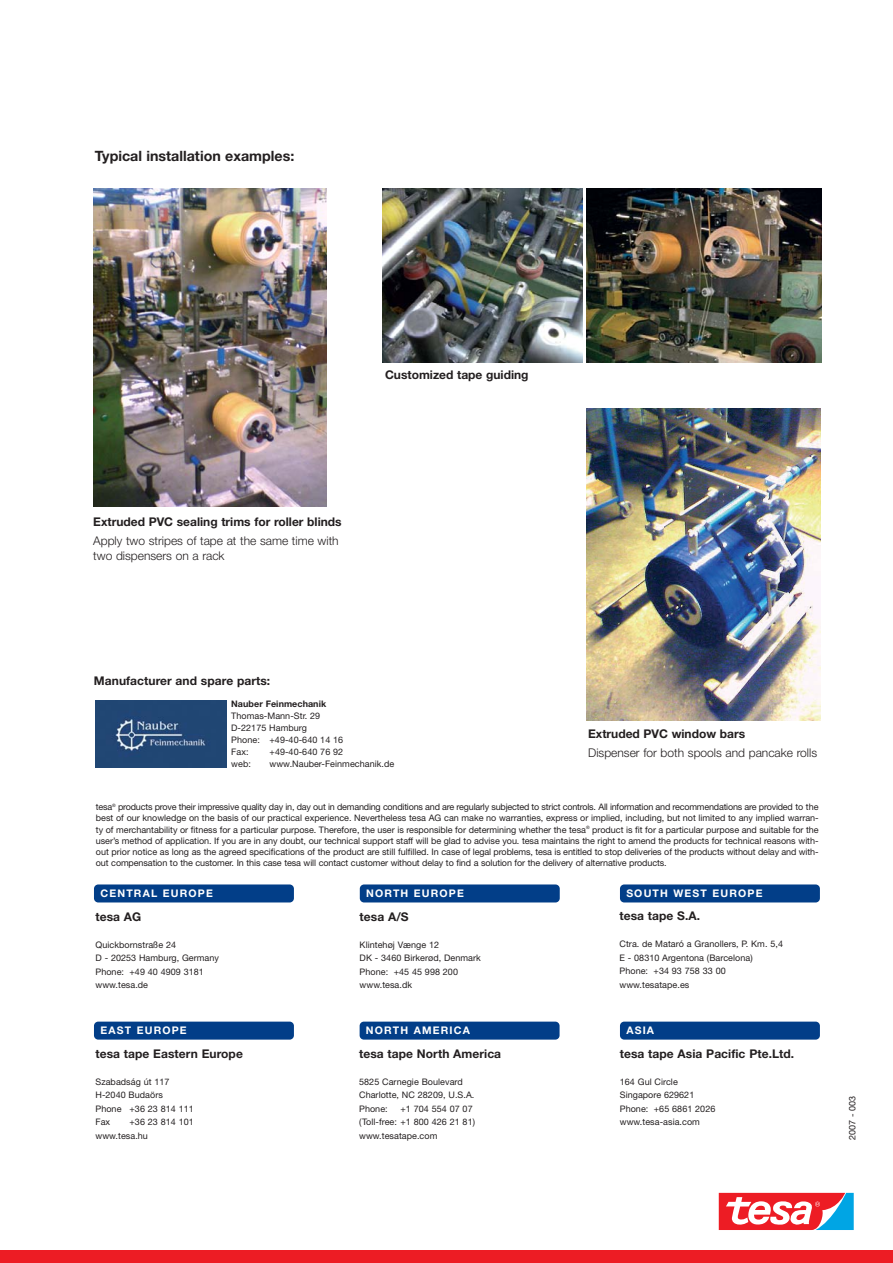
<style>
.page{position:relative;width:893px;height:1263px;background:#fff}
.page>*{position:absolute;margin:0;border:0;box-sizing:border-box;transform-origin:0 0}
.t1{font:700 14.25px "Helvetica Neue";color:#231f20}
.t2{font:700 12px "Helvetica Neue";letter-spacing:.005em;color:#231f20}
.t3{font:300 12px/15px "Helvetica Neue";color:#231f20}
.t4{font:700 10.5px "Helvetica Neue";letter-spacing:.11em;color:#fff}
.t5{font:9px/13.5px "Helvetica Neue";letter-spacing:.005em;color:#231f20}
.t6{font:700 9px "Helvetica Neue";letter-spacing:.005em;color:#231f20}
</style>
<div class="page">
<div style="left:0;top:1250px;width:892px;height:13px;background:#ed1c24"></div>
<svg style="left:853px;top:1193px;width:1px;height:37px"></svg>
<svg style="left:718px;top:1193px;width:135px;height:37px"></svg>
<img style="left:93px;top:188px;width:233px;height:318px">
<img style="left:586px;top:408px;width:234px;height:312px">
<div style="left:94px;top:1022px;width:200px;height:18px;background:#023e88;border-radius:4px"></div>
<div style="left:620px;top:1022px;width:199px;height:18px;background:#023e88;border-radius:4px"></div>
<div style="left:94px;top:884px;width:200px;height:18px;background:#023e88;border-radius:4px"></div>
<div style="left:360px;top:884px;width:199px;height:18px;background:#023e88;border-radius:4px"></div>
<div style="left:620px;top:884px;width:199px;height:18px;background:#023e88;border-radius:4px"></div>
<div style="left:359px;top:1022px;width:200px;height:18px;background:#023e88;border-radius:4px"></div>
<img style="left:382px;top:188px;width:200px;height:174px">
<img style="left:586px;top:188px;width:236px;height:174px">
<img style="left:95px;top:700px;width:131px;height:68px">
<h1 class="t1" style="left:95px;top:151px;width:201px">Typical installation examples:</h1>
<h2 class="t2" style="left:385px;top:370px;width:145px">Customized tape guiding</h2>
<h2 class="t2" style="left:93px;top:517px;width:250px">Extruded PVC sealing trims for roller blinds</h2>
<h2 class="t3" style="left:93px;top:534px;width:247px">Apply two stripes of tape at the same time with two dispensers on a rack</h2>
<h2 class="t2" style="left:94px;top:677px;width:178px">Manufacturer and spare parts:</h2>
<p class="t6" style="left:231px;top:701px;width:96px">Nauber Feinmechanik</p>
<p class="t5" style="left:231px;top:711px;width:113px;line-height:12px">Thomas-Mann-Str. 29<br>D-22175 Hamburg<br>Phone: +49-40-640 14 16<br>Fax:</p>
<p class="t5" style="left:269px;top:746px;width:75px">+49-40-640 76 92</p>
<p class="t5" style="left:231px;top:758px;width:21px">web:</p>
<p class="t5" style="left:269px;top:758px;width:126px">www.Nauber-Feinmechanik.de</p>
<h2 class="t2" style="left:588px;top:729px;width:158px">Extruded PVC window bars</h2>
<h2 class="t3" style="left:588px;top:746px;width:230px">Dispenser for both spools and pancake rolls</h2>
<p class="t5" style="left:96px;top:802px;width:724px;line-height:11.2px;text-align:justify">tesa<sup>®</sup> products prove their impressive quality day in, day out in demanding conditions and are regularly subjected to strict controls. All information and recommendations are provided to the best of our knowledge on the basis of our practical experience. Nevertheless tesa AG can make no warranties, express or implied, including, but not limited to any implied warran&shy;ty of merchantability or fitness for a particular purpose. Therefore, the user is responsible for determining whether the tesa<sup>®</sup> product is fit for a particular purpose and suitable for the user’s method of application. If you are in any doubt, our technical support staff will be glad to advise you. tesa maintains the right to amend the products for technical reasons with&shy;out prior notice as long as the agreed specifications of the product are still fulfilled. In case of legal problems, tesa is entitled to stop deliveries of the products without delay and with&shy;out compensation to the customer. In this case tesa will contact customer without delay to find a solution for the delivery of alternative products.</p>
<p class="t4" style="left:100px;top:889px;width:114px">CENTRAL EUROPE</p>
<p class="t4" style="left:366px;top:889px;width:99px">NORTH EUROPE</p>
<h2 class="t2" style="left:359px;top:912px;width:51px">tesa A/S</h2>
<p class="t5" style="left:359px;top:939px;width:123px">Klintehøj Vænge 12<br>DK - 3460 Birkerød, Denmark<br>Phone: +45 45 998 200 www.tesa.dk</p>
<h2 class="t2" style="left:95px;top:912px;width:47px">tesa AG</h2>
<p class="t5" style="left:95px;top:939px;width:125px">Quickbornstraße 24<br>D - 20253 Hamburg, Germany<br>Phone: +49 40 4909 3181 www.tesa.de</p>
<p class="t4" style="left:626px;top:889px;width:138px">SOUTH WEST EUROPE</p>
<h2 class="t2" style="left:619px;top:912px;width:82px">tesa tape S.A.</h2>
<p class="t5" style="left:619px;top:938px;width:165px">Ctra. de Mataró a Granollers, P. Km. 5,4<br>E - 08310 Argentona (Barcelona)<br>Phone: +34 93 758 33 00 www.tesatape.es</p>
<p class="t4" style="left:100px;top:1026px;width:88px">EAST EUROPE</p>
<p class="t4" style="left:626px;top:1026px;width:29px">ASIA</p>
<h2 class="t2" style="left:619px;top:1049px;width:176px">tesa tape Asia Pacific Pte.Ltd.</h2>
<p class="t5" style="left:619px;top:1076px;width:97px">164 Gul Circle<br>Singapore 629621<br>Phone: +65 6861 2026 www.tesa-asia.com</p>
<p class="t4" style="left:366px;top:1026px;width:105px">NORTH AMERICA</p>
<h2 class="t2" style="left:359px;top:1049px;width:143px">tesa tape North America</h2>
<p class="t5" style="left:359px;top:1076px;width:117px">5825 Carnegie Boulevard<br>Charlotte, NC 28209, U.S.A.<br>Phone:</p>
<h2 class="t2" style="left:95px;top:1049px;width:149px">tesa tape Eastern Europe</h2>
<p class="t5" style="left:95px;top:1076px;width:100px">Szabadság út 117<br>H-2040 Budaörs<br>Phone +36 23 814 111<br>Fax</p>
<p class="t5" style="left:359px;top:1103px;width:117px;text-indent:41px">+1 704 554 07 07 (Toll-free: +1 800 426 21 81) www.tesatape.com</p>
<p class="t5" style="left:95px;top:1116px;width:100px;text-indent:34px">+36 23 814 101 www.tesa.hu</p>
<p class="t5" style="left:846px;top:1140px;width:46px;rotate:-90deg">2007 - 003</p>
</div>
